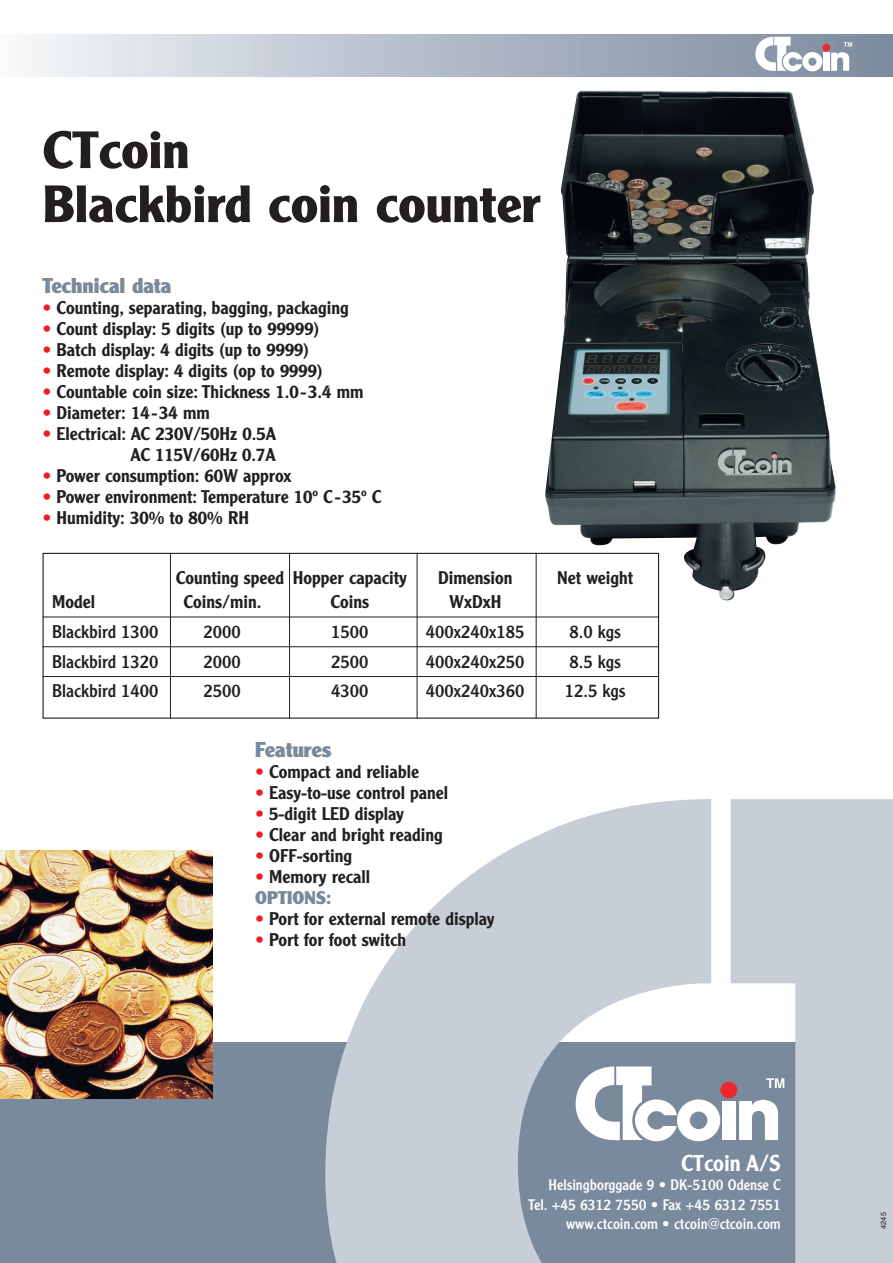
<style>
.page{position:relative;width:893px;height:1263px;background:#fff}
.page>*{position:absolute;margin:0;border:0;box-sizing:border-box;transform-origin:0 0}
.t1{font:700 51.3px/54px "Clearface Gothic LH";color:#231f20;scale:1.05 1}
.t2{font:500 22.5px "Clearface Gothic LH";color:#fff}
.t3{font:900 21px "Clearface Gothic LH";color:#798a9d}
.t4{font:500 18px/21px "Clearface Gothic LH";color:#231f20}
.t5{font:18px "Clearface Gothic LH";color:#231f20}
.t6{font:15px/19.5px "Clearface Gothic LH";color:#fff;text-align:right}
.t7{font:7.5px "Helvetica";color:#231f20}
.s1{color:#ee1d23}
.s2{font-weight:900;color:#798a9d}
</style>
<div class="page">
<img style="left:545px;top:90px;width:291px;height:510px">
<div style="left:0;top:1042px;width:893px;height:221px;background:#798a9d"></div>
<svg style="left:325px;top:799px;width:405px;height:464px;fill:#c8ced8"></svg>
<svg style="left:730px;top:799px;width:163px;height:464px;fill:#c8ced8"></svg>
<div style="left:720px;top:1081px;width:17px;height:17px;background:#ec2a2d;border-radius:50%"></div>
<svg style="left:766px;top:1078px;width:18px;height:10px"></svg>
<div style="left:722px;top:1101px;width:13px;height:39px;background:#fff"></div>
<svg style="left:739px;top:1099px;width:39px;height:41px"></svg>
<svg style="left:576px;top:1066px;width:144px;height:75px"></svg>
<div style="left:0;top:34px;width:893px;height:43px;background:linear-gradient(to right,#f2f4f7,#78879d)"></div>
<div style="left:822px;top:44px;width:8px;height:8px;background:#ec2a2d;border-radius:50%"></div>
<div style="left:823px;top:53px;width:6px;height:18px;background:#fff"></div>
<svg style="left:831px;top:42px;width:21px;height:29px"></svg>
<svg style="left:755px;top:37px;width:67px;height:34px"></svg>
<div style="left:43px;top:553px;width:616px;height:166px;border:1px solid #231f20"></div>
<hr style="left:43px;top:617px;width:616px;height:1px;background:#231f20">
<hr style="left:43px;top:646px;width:616px;height:1px;background:#231f20">
<hr style="left:43px;top:676px;width:616px;height:1px;background:#231f20">
<hr style="left:170px;top:553px;width:1px;height:166px;background:#231f20">
<hr style="left:289px;top:553px;width:1px;height:166px;background:#231f20">
<hr style="left:417px;top:553px;width:1px;height:166px;background:#231f20">
<hr style="left:536px;top:553px;width:1px;height:166px;background:#231f20">
<img style="left:0;top:850px;width:213px;height:248px">
<h1 class="t1" style="left:43px;top:124px;width:476px">CTcoin<br>Blackbird coin counter</h1>
<p class="t3" style="left:43px;top:273px;width:130px">Technical data</p>
<p class="t4" style="left:43px;top:297px;width:308px"><span class="s1">•</span> Counting, separating, bagging, packaging</p>
<p class="t4" style="left:43px;top:318px;width:279px"><span class="s1">•</span> Count display: 5 digits (up to 99999)</p>
<p class="t4" style="left:43px;top:339px;width:268px"><span class="s1">•</span> Batch display: 4 digits (up to 9999)</p>
<p class="t4" style="left:43px;top:360px;width:282px"><span class="s1">•</span> Remote display: 4 digits (op to 9999)</p>
<p class="t4" style="left:43px;top:381px;width:322px"><span class="s1">•</span> Countable coin size: Thickness 1.0-3.4 mm</p>
<p class="t4" style="left:43px;top:402px;width:169px"><span class="s1">•</span> Diameter: 14-34 mm</p>
<p class="t4" style="left:43px;top:423px;width:235px;text-align:right"><span class="s1">•</span> Electrical: AC 230V/50Hz 0.5A<br>AC 115V/60Hz 0.7A</p>
<p class="t4" style="left:43px;top:465px;width:250px"><span class="s1">•</span> Power consumption: 60W approx</p>
<p class="t4" style="left:43px;top:486px;width:341px"><span class="s1">•</span> Power environment: Temperature 10º C-35º C</p>
<p class="t4" style="left:43px;top:507px;width:208px"><span class="s1">•</span> Humidity: 30% to 80% RH</p>
<p class="t4" style="left:176px;top:567px;width:232px">Counting speed Hopper capacity</p>
<p class="t4" style="left:438px;top:567px;width:76px">Dimension</p>
<p class="t4" style="left:557px;top:567px;width:77px">Net weight</p>
<p class="t4" style="left:52px;top:591px;width:44px">Model</p>
<p class="t4" style="left:184px;top:591px;width:79px">Coins/min.</p>
<p class="t4" style="left:330px;top:591px;width:40px">Coins</p>
<p class="t4" style="left:449px;top:591px;width:54px">WxDxH</p>
<p class="t5" style="left:52px;top:620px;width:108px">Blackbird 1300</p>
<p class="t5" style="left:204px;top:620px;width:39px">2000</p>
<p class="t5" style="left:331px;top:620px;width:39px">1500</p>
<p class="t5" style="left:426px;top:620px;width:100px">400x240x185</p>
<p class="t5" style="left:569px;top:620px;width:53px">8.0 kgs</p>
<p class="t5" style="left:52px;top:650px;width:108px">Blackbird 1320</p>
<p class="t5" style="left:204px;top:650px;width:39px">2000</p>
<p class="t5" style="left:331px;top:650px;width:39px">2500</p>
<p class="t5" style="left:426px;top:650px;width:100px">400x240x250</p>
<p class="t5" style="left:569px;top:650px;width:53px">8.5 kgs</p>
<p class="t5" style="left:52px;top:680px;width:108px">Blackbird 1400</p>
<p class="t5" style="left:204px;top:680px;width:39px">2500</p>
<p class="t5" style="left:331px;top:680px;width:39px">4300</p>
<p class="t5" style="left:426px;top:680px;width:100px">400x240x360</p>
<p class="t5" style="left:565px;top:680px;width:62px">12.5 kgs</p>
<p class="t3" style="left:255px;top:736px;width:78px">Features</p>
<p class="t4" style="left:255px;top:761px;width:166px"><span class="s1">•</span> Compact and reliable</p>
<p class="t4" style="left:255px;top:782px;width:195px"><span class="s1">•</span> Easy-to-use control panel</p>
<p class="t4" style="left:255px;top:803px;width:150px"><span class="s1">•</span> 5-digit LED display</p>
<p class="t4" style="left:255px;top:824px;width:189px"><span class="s1">•</span> Clear and bright reading</p>
<p class="t4" style="left:255px;top:845px;width:99px"><span class="s1">•</span> OFF-sorting</p>
<p class="t4" style="left:255px;top:866px;width:117px"><span class="s1">•</span> Memory recall<br><span class="s2">OPTIONS:</span></p>
<p class="t4" style="left:255px;top:908px;width:241px"><span class="s1">•</span> Port for external remote display</p>
<p class="t4" style="left:255px;top:929px;width:153px"><span class="s1">•</span> Port for foot switch</p>
<p class="t2" style="left:681px;top:1149px;width:101px">CTcoin A/S</p>
<p class="t6" style="left:528px;top:1175px;width:254px">Helsingborggade 9 • DK-5100 Odense C<br>Tel. +45 6312 7550 • Fax +45 6312 7551 www.ctcoin.com • ctcoin@ctcoin.com</p>
<p class="t7" style="left:879px;top:1229px;width:18px;rotate:-90deg">4245</p>
</div>
